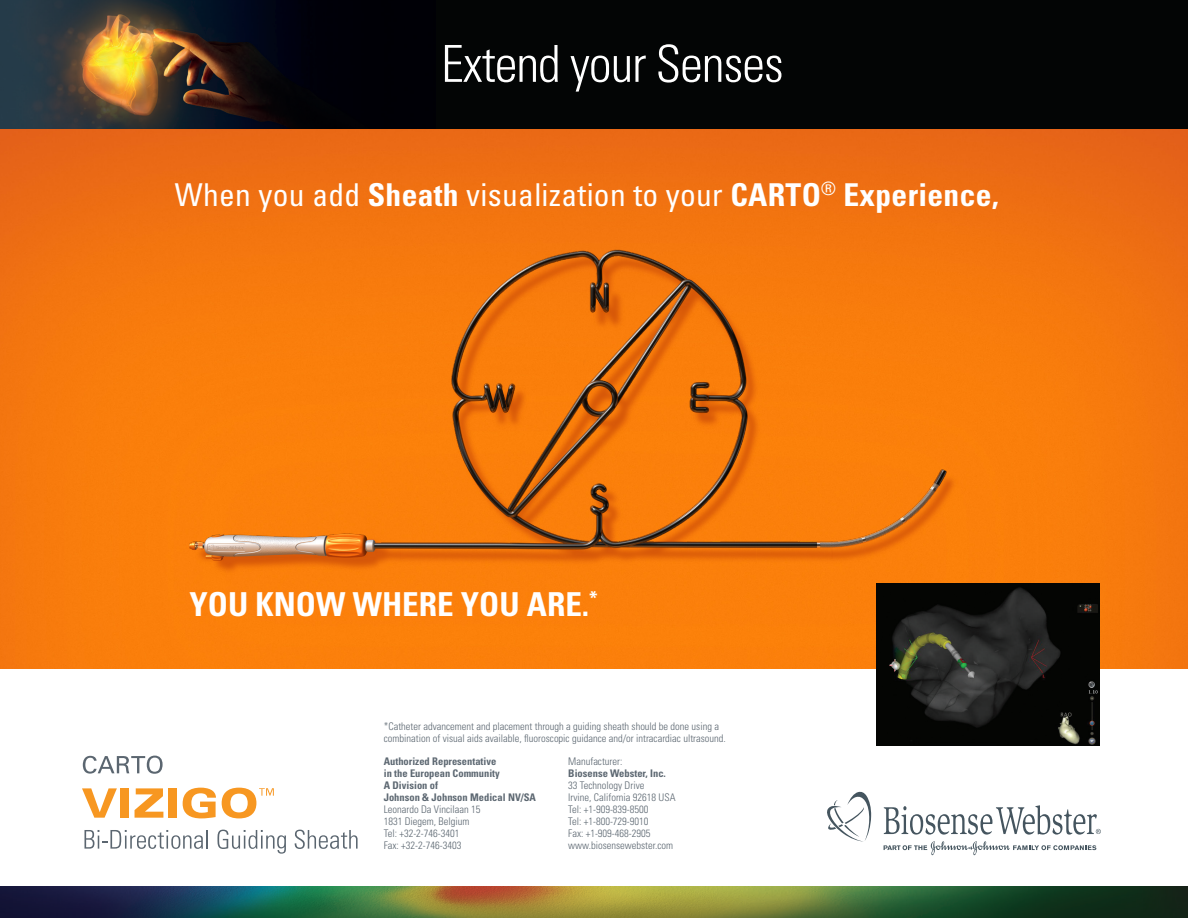
<style>
.page{position:relative;width:1188px;height:918px;background:#fff}
.page>*{position:absolute;margin:0;border:0;box-sizing:border-box;transform-origin:0 0}
.t1{font:300 condensed 51px "Univers LT Std";letter-spacing:-.02em;color:#fff}
.t2{font:700 condensed 33px "Univers LT Std";color:#fff}
.t3{font:condensed 31.5px "Univers LT Std";letter-spacing:.01em;color:#fff}
.t4{font:300 condensed 10.5px "Univers LT Std";color:#5c6771}
.t5{font:700 condensed 10.5px "Univers LT Std";color:#5c6771}
.s1{font-weight:700}
</style>
<div class="page">
<img style="left:0;top:128px;width:1188px;height:540px">
<img style="left:190px;top:243px;width:768px;height:337px">
<img style="left:877px;top:583px;width:222px;height:163px">
<svg style="left:83px;top:756px;width:80px;height:18px"></svg>
<svg style="left:82px;top:788px;width:35px;height:30px"></svg>
<div style="left:121px;top:788px;width:8px;height:30px;background:#f79721"></div>
<svg style="left:135px;top:788px;width:28px;height:30px"></svg>
<div style="left:169px;top:788px;width:8px;height:30px;background:#f79721"></div>
<svg style="left:183px;top:788px;width:33px;height:30px"></svg>
<svg style="left:222px;top:788px;width:52px;height:30px"></svg>
<svg style="left:84px;top:830px;width:124px;height:19px"></svg>
<svg style="left:217px;top:830px;width:69px;height:24px"></svg>
<svg style="left:295px;top:830px;width:63px;height:19px"></svg>
<svg style="left:884px;top:841px;width:212px;height:14px"></svg>
<svg style="left:827px;top:791px;width:44px;height:51px"></svg>
<svg style="left:884px;top:805px;width:217px;height:30px"></svg>
<img style="left:0;top:886px;width:1188px;height:32px">
<div style="left:0;top:0;width:1188px;height:128px;background:#030505"></div>
<img style="left:0;top:0;width:298px;height:128px">
<p class="t1" style="left:441px;top:33px;width:344px">Extend your Senses</p>
<p class="t3" style="left:175px;top:175px;width:826px">When you add <span class="s1">Sheath</span> visualization to your <span class="s1">CARTO</span><sup>®</sup> <span class="s1">Experience,</span></p>
<p class="t2" style="left:190px;top:584px;width:410px">YOU KNOW WHERE YOU ARE.<sup>*</sup></p>
<p class="t4" style="left:384px;top:720px;width:337px">*Catheter advancement and placement through a guiding sheath should be done using a</p>
<p class="t4" style="left:384px;top:732px;width:344px">combination of visual aids available, fluoroscopic guidance and/or intracardiac ultrasound.</p>
<p class="t5" style="left:384px;top:755px;width:114px">Authorized Representative</p>
<p class="t5" style="left:384px;top:767px;width:118px">in the European Community</p>
<p class="t5" style="left:384px;top:779px;width:56px">A Division of</p>
<p class="t5" style="left:384px;top:791px;width:154px">Johnson &amp; Johnson Medical NV/SA</p>
<p class="t4" style="left:384px;top:803px;width:98px">Leonardo Da Vincilaan 15</p>
<p class="t4" style="left:384px;top:815px;width:87px">1831 Diegem, Belgium</p>
<p class="t4" style="left:384px;top:827px;width:77px">Tel: +32-2-746-3401</p>
<p class="t4" style="left:384px;top:839px;width:79px">Fax: +32-2-746-3403</p>
<p class="t4" style="left:568px;top:755px;width:56px">Manufacturer:</p>
<p class="t5" style="left:568px;top:767px;width:99px">Biosense Webster, Inc.</p>
<p class="t4" style="left:568px;top:779px;width:78px">33 Technology Drive</p>
<p class="t4" style="left:568px;top:791px;width:109px">Irvine, California 92618 USA</p>
<p class="t4" style="left:568px;top:803px;width:82px">Tel: +1-909-839-8500</p>
<p class="t4" style="left:568px;top:815px;width:82px">Tel: +1-800-729-9010</p>
<p class="t4" style="left:568px;top:827px;width:84px">Fax: +1-909-468-2905</p>
<p class="t4" style="left:568px;top:839px;width:106px">www.biosensewebster.com</p>
</div>
